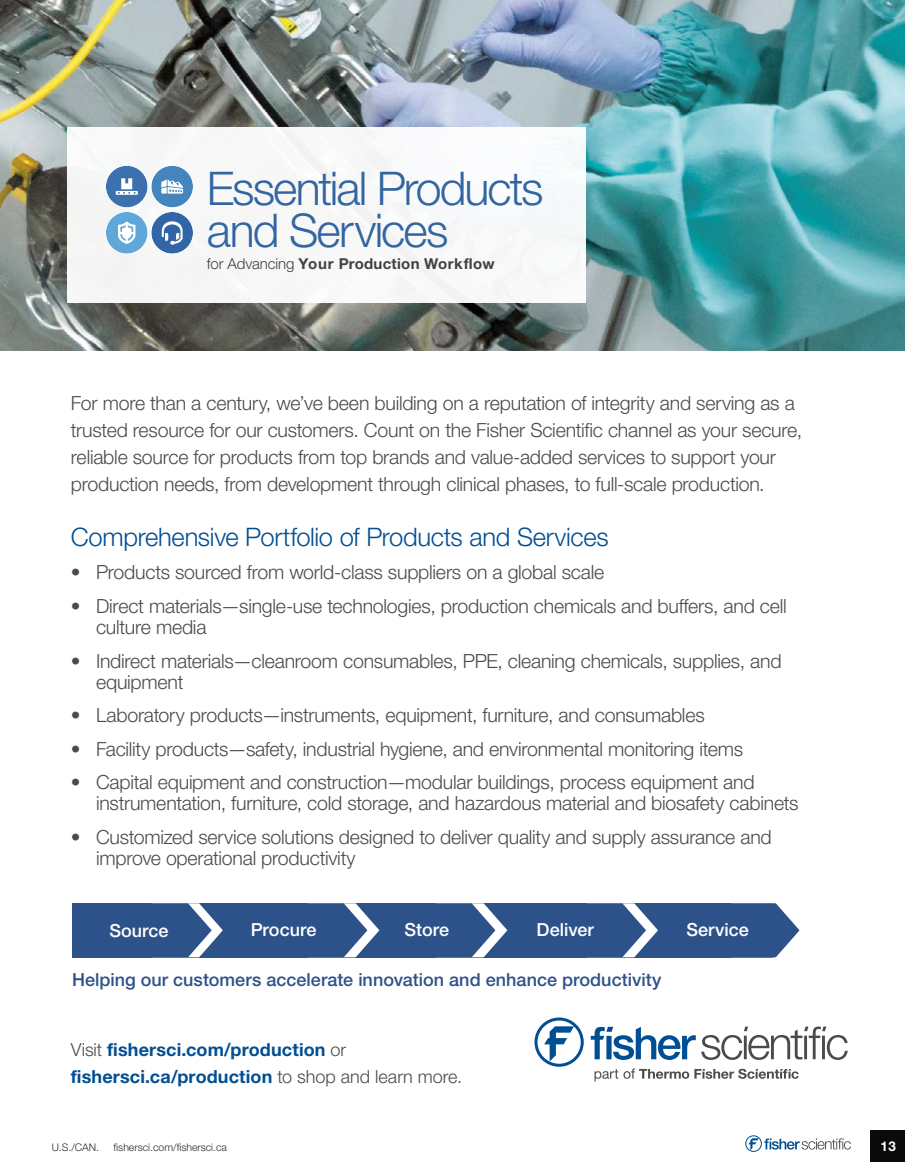
<style>
.page{position:relative;width:905px;height:1175px;background:#fff}
.page>*{position:absolute;margin:0;border:0;box-sizing:border-box;transform-origin:0 0}
.Bullet_Copy_3{font:300 46.5px "Helvetica Neue LTW1 G";letter-spacing:-.04em;color:#3265a1}
.Head-1{font:300 25.5px "Helvetica Neue LTW1 G";letter-spacing:-.015em;color:#004e93}
.Head-1-2{font:300 19.5px/21px "Helvetica Neue LTW1 G";letter-spacing:-.01em;color:#4a4b4b}
.Head-1-3{font:700 18px/27px "Helvetica Neue LTW1 G";letter-spacing:.005em;color:#004e93}
.Bullet_Copy_3-2{font:500 18px "Helvetica Neue LTW1 G";color:#2d528a}
.Bullet_Copy_3-3{font:500 18px "Helvetica Neue LTW1 G";color:#fff}
.Bullet_Copy_3-4{font:700 15px "Helvetica Neue LTW1 G";letter-spacing:.015em;color:#414141}
.t1{font:700 13.5px "Helvetica Neue LTW1 G";color:#fff}
.t2{font:300 10.5px "Helvetica Neue LTW1 G";color:#2b2b2a}
.s1{font-weight:300}
.s2{font-weight:300;color:#4a4b4b}
</style>
<div class="page">
<svg style="left:745px;top:1135px;width:106px;height:16px"></svg>
<svg style="left:534px;top:1017px;width:49px;height:49px"></svg>
<svg style="left:590px;top:1026px;width:105px;height:33px"></svg>
<svg style="left:594px;top:1068px;width:204px;height:13px"></svg>
<svg style="left:701px;top:1026px;width:146px;height:33px"></svg>
<img style="left:0;top:0;width:904px;height:350px">
<div style="left:68px;top:128px;width:518px;height:175px;background:#f7f8f8"></div>
<div style="left:106px;top:166px;width:41px;height:41px;background:#3c70ae;border-radius:50%"></div>
<svg style="left:116px;top:191px;width:22px;height:4px"></svg>
<svg style="left:118px;top:178px;width:17px;height:16px"></svg>
<div style="left:106px;top:212px;width:41px;height:42px;background:#5fa7d8;border-radius:50%"></div>
<svg style="left:118px;top:221px;width:17px;height:23px"></svg>
<svg style="left:151px;top:166px;width:42px;height:88px"></svg>
<div style="left:538px;top:903px;width:144px;height:54px;background:#2d528a"></div>
<div style="left:677px;top:903px;width:95px;height:54px;background:#2d528a"></div>
<div style="left:72px;top:903px;width:164px;height:54px;background:#2d528a"></div>
<div style="left:231px;top:903px;width:164px;height:54px;background:#2d528a"></div>
<div style="left:386px;top:903px;width:163px;height:54px;background:#2d528a"></div>
<svg style="left:151px;top:903px;width:72px;height:54px"></svg>
<svg style="left:308px;top:903px;width:71px;height:54px"></svg>
<svg style="left:436px;top:903px;width:71px;height:54px"></svg>
<svg style="left:586px;top:903px;width:72px;height:54px"></svg>
<svg style="left:731px;top:903px;width:69px;height:54px"></svg>
<div style="left:870px;top:1130px;width:34px;height:32px;background:#080b08"></div>
<p class="Bullet_Copy_3" style="left:207px;top:160px;width:338px">Essential Products</p>
<p class="Bullet_Copy_3" style="left:207px;top:202px;width:243px">and Services</p>
<p class="Bullet_Copy_3-4" style="left:207px;top:254px;width:289px"><span class="s1">for Advancing</span> Your Production Workflow</p>
<p class="Head-1-2" style="left:71px;top:389px;width:732px;line-height:27px">For more than a century, we’ve been building on a reputation of integrity and serving as a trusted resource for our customers. Count on the Fisher Scientific channel as your secure, reliable source for products from top brands and value-added services to support your production needs, from development through clinical phases, to full-scale production.</p>
<p class="Head-1" style="left:71px;top:521px;width:539px">Comprehensive Portfolio of Products and Services</p>
<p class="Head-1-2" style="left:71px;top:562px;width:535px">• Products sourced from world-class suppliers on a global scale</p>
<p class="Head-1-2" style="left:96px;top:595px;width:692px;text-indent:-25px">• Direct materials—single-use technologies, production chemicals and buffers, and cell culture media</p>
<p class="Head-1-2" style="left:96px;top:650px;width:687px;text-indent:-25px">• Indirect materials—cleanroom consumables, PPE, cleaning chemicals, supplies, and equipment</p>
<p class="Head-1-2" style="left:71px;top:704px;width:635px">• Laboratory products—instruments, equipment, furniture, and consumables</p>
<p class="Head-1-2" style="left:71px;top:738px;width:673px">• Facility products—safety, industrial hygiene, and environmental monitoring items</p>
<p class="Head-1-2" style="left:96px;top:772px;width:704px;text-indent:-25px">• Capital equipment and construction—modular buildings, process equipment and instrumentation, furniture, cold storage, and hazardous material and biosafety cabinets</p>
<p class="Head-1-2" style="left:96px;top:826px;width:677px;text-indent:-25px">• Customized service solutions designed to deliver quality and supply assurance and improve operational productivity</p>
<p class="Bullet_Copy_3-3" style="left:251px;top:918px;width:67px">Procure</p>
<p class="Bullet_Copy_3-3" style="left:404px;top:918px;width:46px">Store</p>
<p class="Bullet_Copy_3-3" style="left:536px;top:918px;width:59px">Deliver</p>
<p class="Bullet_Copy_3-3" style="left:686px;top:918px;width:64px">Service</p>
<p class="Bullet_Copy_3-3" style="left:109px;top:919px;width:61px">Source</p>
<p class="Bullet_Copy_3-2" style="left:72px;top:968px;width:591px">Helping our customers accelerate innovation and enhance productivity</p>
<p class="Head-1-3" style="left:71px;top:1036px;width:392px"><span class="s2">Visit</span> fishersci.com/production <span class="s2">or </span>fishersci.ca/production <span class="s2">to shop and learn more.</span></p>
<p class="t2" style="left:52px;top:1140px;width:49px">U.S./CAN.</p>
<p class="t2" style="left:114px;top:1140px;width:115px">fishersci.com/fishersci.ca</p>
<p class="t1" style="left:880px;top:1137px;width:17px">13</p>
</div>
